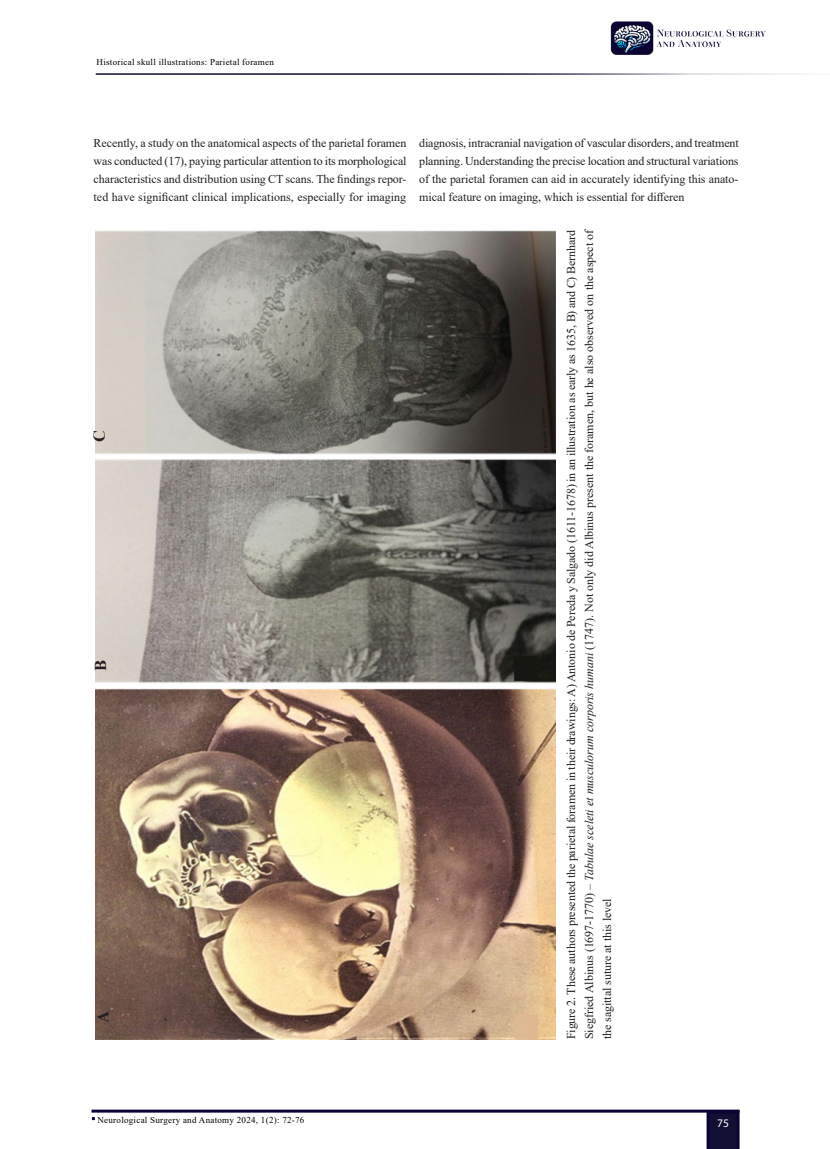
<style>
.page{position:relative;width:830px;height:1149px;background:#fff}
.page>*{position:absolute;margin:0;border:0;box-sizing:border-box;transform-origin:0 0}
.texto{font:700 16.5px "Times New Roman";color:#231f20}
.texto-2{font:12px/18px "Times New Roman";letter-spacing:-.005em;color:#231f20;text-align:justify}
.t1{font:11.55px "Myriad Pro";color:#fff}
.t2{font:9px "Times New Roman";letter-spacing:.03em;color:#000}
.s1{font-style:italic}
</style>
<div class="page">
<svg style="left:706px;top:1112px;width:33px;height:36px"></svg>
<hr style="left:91px;top:1109px;width:648px;height:3px;background:#0c0435">
<hr style="left:96px;top:73px;width:733px;height:2px;background:#120f34">
<img style="left:610px;top:21px;width:155px;height:34px">
<img style="left:95px;top:230px;width:460px;height:808px">
<p class="t2" style="left:96px;top:56px;width:179px">Historical skull illustrations: Parietal foramen</p>
<p class="texto-2" style="left:94px;top:133px;width:314px">Recently, a study on the anatomical aspects of the parietal foramen was conducted (17), paying particular attention to its morphological characteristics and distribution using CT scans. The findings repor&shy;ted have significant clinical implications, especially for imaging</p>
<p class="texto-2" style="left:419px;top:133px;width:321px">diagnosis, intracranial navigation of vascular disorders, and treatment planning. Understanding the precise location and structural variations of the parietal foramen can aid in accurately identifying this anato&shy;mical feature on imaging, which is essential for differen</p>
<p class="texto-2" style="left:561px;top:1038px;width:812px;rotate:-90deg">Figure 2. These authors presented the parietal foramen in their drawings: A) Antonio de Pereda y Salgado (1611-1678) in an illustration as early as 1635, B) and C) Bernhard Siegfried Albinus (1697-1770) – <span class="s1">Tabulae sceleti et musculorum corporis humani</span> (1747). Not only did Albinus present the foramen, but he also observed on the aspect of the sagittal suture at this level</p>
<p class="texto" style="left:87px;top:441px;width:13px;rotate:-90deg">C</p>
<p class="texto" style="left:88px;top:670px;width:13px;rotate:-90deg">B</p>
<p class="texto" style="left:91px;top:1022px;width:13px;rotate:-90deg">A</p>
<p class="t2" style="left:97px;top:1113px;width:208px">Neurological Surgery and Anatomy 2024, 1(2): 72-76</p>
<p class="t1" style="left:716px;top:1115px;width:13px">75</p>
</div>
